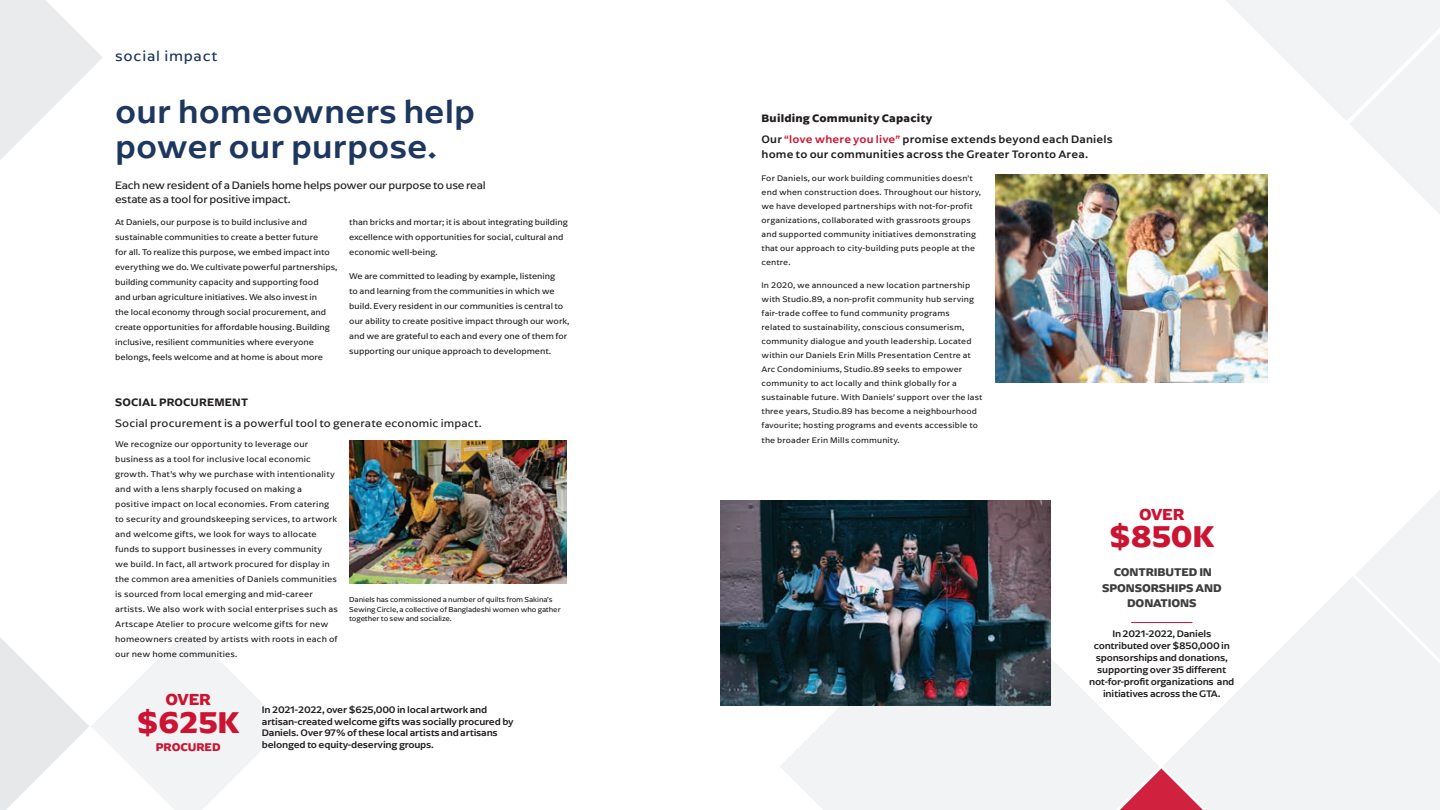
<style>
.page{position:relative;width:1440px;height:810px;background:#fff}
.page>*{position:absolute;margin:0;border:0;box-sizing:border-box;transform-origin:0 0}
.t1{font:500 33.75px/34.8px "Arpona Sans";color:#1d375e}
.t2{font:700 31.38px "Arpona Sans";letter-spacing:-.01em;color:#cd1332}
.t3{font:700 16.62px "Arpona Sans";letter-spacing:-.01em;color:#cd1332}
.t4{font:15px "Arpona Sans";letter-spacing:.05em;color:#1d375e}
.t5{font:700 11.62px/15.5px "Arpona Sans";letter-spacing:-.01em;color:#3e3e3f;text-align:center}
.t6{font:700 11.62px "Arpona Sans";letter-spacing:-.01em;color:#cd1332}
.t7{font:500 11.25px/15px "Arpona Sans";letter-spacing:.015em;color:#231f20}
.t8{font:11.25px/14px "Arpona Sans";letter-spacing:-.02em;color:#231f20}
.t9{font:11.25px "Arpona Sans";letter-spacing:.015em;color:#231f20}
.t10{font:700 11.25px "Arpona Sans";letter-spacing:.015em;color:#231f20}
.t11{font:600 11.25px "Arpona Sans";letter-spacing:.015em;color:#231f20}
.t12{font:500 9.88px/11.9px "Arpona Sans";letter-spacing:-.02em;color:#231f20}
.t13{font:8.75px/15px "Arpona Sans";color:#231f20}
.t14{font:8.75px/15px "Arpona Sans";letter-spacing:.02em;color:#231f20}
.t15{font:8.5px/14px "Arpona Sans";letter-spacing:.02em;color:#231f20}
.t16{font:7.5px/9.4px "Arpona Sans";letter-spacing:-.01em;color:#231f20}
.s1{color:#cd1332}
</style>
<div class="page">
<svg style="left:971px;top:491px;width:469px;height:319px"></svg>
<svg style="left:780px;top:577px;width:379px;height:233px;fill:#f2f3f4"></svg>
<svg style="left:1163px;top:576px;width:277px;height:234px;fill:#f2f3f4"></svg>
<svg style="left:1225px;top:0;width:215px;height:214px"></svg>
<svg style="left:0;top:630px;width:285px;height:180px"></svg>
<img style="left:349px;top:441px;width:217px;height:143px">
<svg style="left:0;top:0;width:103px;height:160px"></svg>
<img style="left:996px;top:175px;width:272px;height:208px">
<img style="left:720px;top:501px;width:331px;height:204px">
<hr style="left:1131px;top:622px;width:61px;height:1px;background:#cd1332">
<p class="t4" style="left:115px;top:47px;width:104px">social impact</p>
<p class="t1" style="left:115px;top:93px;width:361px">our homeowners help power our purpose.</p>
<p class="t8" style="left:115px;top:178px;width:372px">Each new resident of a Daniels home helps power our purpose to use real estate as a tool for positive impact.</p>
<p class="t13" style="left:115px;top:215px;width:224px">At Daniels, our purpose is to build inclusive and sustainable communities to create a better future<br>for all. To realize this purpose, we embed impact into everything we do. We cultivate powerful partnerships, building community capacity and supporting food<br>and urban agriculture initiatives. We also invest in<br>the local economy through social procurement, and create opportunities for affordable housing. Building inclusive, resilient communities where everyone belongs, feels welcome and at home is about more</p>
<p class="t13" style="left:349px;top:215px;width:220px">than bricks and mortar; it is about integrating building excellence with opportunities for social, cultural and economic well-being.</p>
<p class="t13" style="left:349px;top:268px;width:222px">We are committed to leading by example, listening<br>to and learning from the communities in which we build. Every resident in our communities is central to our ability to create positive impact through our work, and we are grateful to each and every one of them for supporting our unique approach to development.</p>
<p class="t11" style="left:115px;top:395px;width:134px">SOCIAL PROCUREMENT</p>
<p class="t9" style="left:115px;top:416px;width:368px">Social procurement is a powerful tool to generate economic impact.</p>
<p class="t14" style="left:115px;top:436px;width:224px">We recognize our opportunity to leverage our business as a tool for inclusive local economic growth. That’s why we purchase with intentionality and with a lens sharply focused on making a positive impact on local economies. From catering to security and groundskeeping services, to artwork and welcome gifts, we look for ways to allocate funds to support businesses in every community<br>we build. In fact, all artwork procured for display in the common area amenities of Daniels communities is sourced from local emerging and mid-career artists. We also work with social enterprises such as Artscape Atelier to procure welcome gifts for new homeowners created by artists with roots in each of our new home communities.</p>
<p class="t16" style="left:349px;top:595px;width:213px">Daniels has commissioned a number of quilts from Sakina’s<br>Sewing Circle, a collective of Bangladeshi women who gather together to sew and socialize.</p>
<p class="t3" style="left:166px;top:689px;width:47px">OVER</p>
<p class="t6" style="left:156px;top:740px;width:66px">PROCURED</p>
<p class="t2" style="left:137px;top:702px;width:104px">$625K</p>
<p class="t12" style="left:262px;top:703px;width:253px">In 2021-2022, over $625,000 in local artwork and artisan-created welcome gifts was socially procured by Daniels. Over 97% of these local artists and artisans belonged to equity-deserving groups.</p>
<p class="t10" style="left:762px;top:111px;width:172px">Building Community Capacity</p>
<p class="t7" style="left:762px;top:131px;width:353px">Our <span class="s1">“love where you live”</span> promise extends beyond each Daniels home to our communities across the Greater Toronto Area.</p>
<p class="t15" style="left:762px;top:171px;width:221px">For Daniels, our work building communities doesn’t end when construction does. Throughout our history, we have developed partnerships with not-for-profit organizations, collaborated with grassroots groups and supported community initiatives demonstrating that our approach to city-building puts people at the centre.</p>
<p class="t15" style="left:762px;top:278px;width:223px">In 2020, we announced a new location partnership with Studio.89, a non-profit community hub serving fair-trade coffee to fund community programs<br>related to sustainability, conscious consumerism, community dialogue and youth leadership. Located within our Daniels Erin Mills Presentation Centre at Arc Condominiums, Studio.89 seeks to empower community to act locally and think globally for a sustainable future. With Daniels’ support over the last three years, Studio.89 has become a neighbourhood favourite; hosting programs and events accessible to the broader Erin Mills community.</p>
<p class="t3" style="left:1139px;top:503px;width:47px">OVER</p>
<p class="t2" style="left:1109px;top:517px;width:107px">$850K</p>
<p class="t5" style="left:1102px;top:564px;width:121px">CONTRIBUTED IN<br>SPONSORSHIPS AND<br>DONATIONS</p>
<p class="t12" style="left:1089px;top:627px;width:147px;text-align:center">In 2021-2022, Daniels contributed over $850,000 in sponsorships and donations, supporting over 35 different not-for-profit organizations and initiatives across the GTA.</p>
</div>
